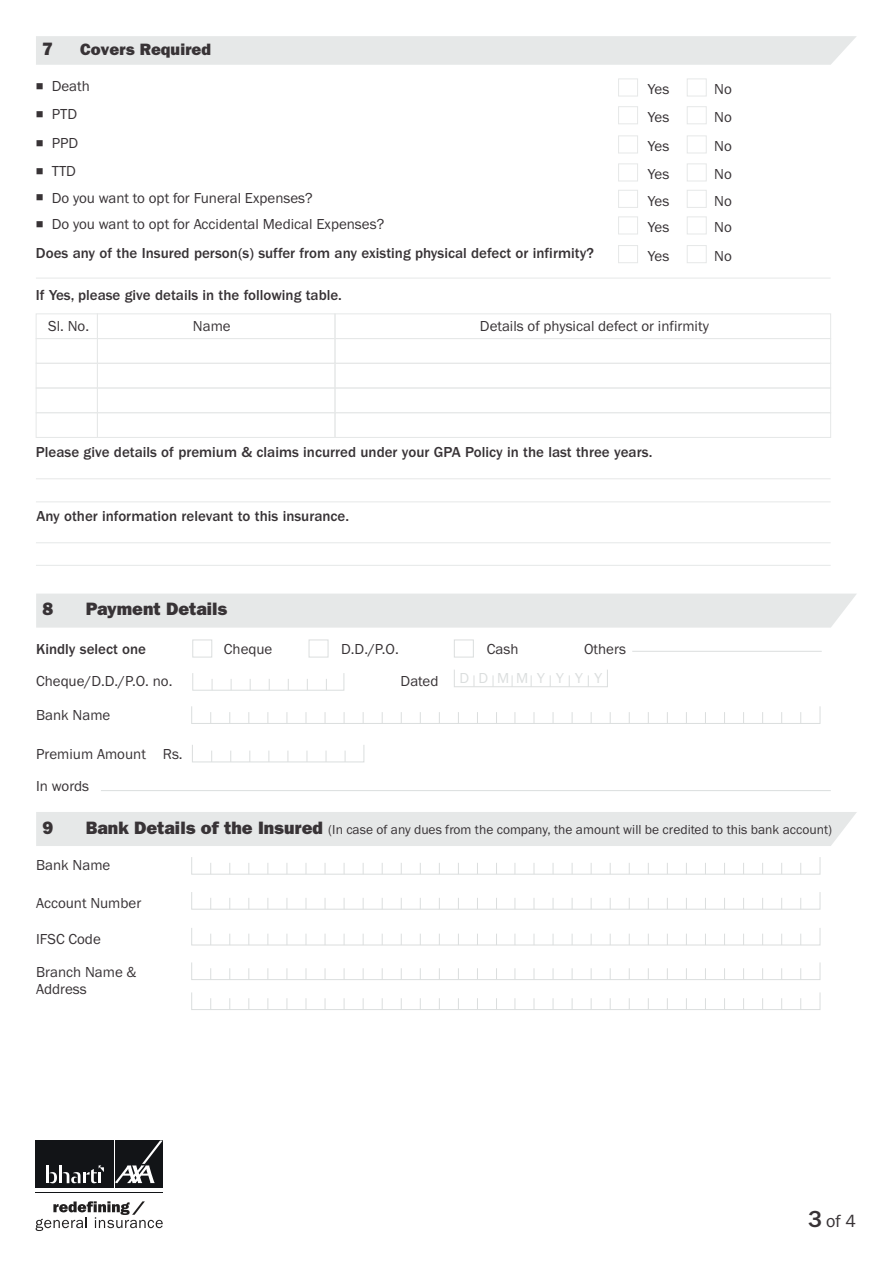
<style>
.page{position:relative;width:893px;height:1263px;background:#fff}
.page>*{position:absolute;margin:0;border:0;box-sizing:border-box;transform-origin:0 0}
.t1{font:700 18px "ITC Franklin Gothic Std";color:#383336}
.t2{font:18px "Franklin Gothic";color:#383336}
.t3{font:700 16.5px "ITC Franklin Gothic Std";color:#383336}
.t4{font:15px/17px "Franklin Gothic";color:#383336}
.t5{font:500 15px "ITC Franklin Gothic Std";color:#383336}
.t6{font:15px "Franklin Gothic";letter-spacing:.59em;color:#dbdede}
.t7{font:13.5px "Franklin Gothic";color:#383336}
.s1{font-family:"ITC Franklin Gothic Std";font-weight:700;font-size:18px}
.s2{font-family:"ITC Franklin Gothic Std";font-weight:500;font-size:24px}
</style>
<div class="page">
<hr style="left:36px;top:478px;width:795px;height:1px;background:#e6e8e8">
<hr style="left:36px;top:542px;width:795px;height:1px;background:#e6e8e8">
<hr style="left:36px;top:501px;width:795px;height:1px;background:#e6e8e8">
<div style="left:36px;top:313px;width:62px;height:26px;border:1px solid #e6e8e8"></div>
<div style="left:97px;top:313px;width:238px;height:26px;border:1px solid #e6e8e8"></div>
<div style="left:335px;top:313px;width:496px;height:26px;border:1px solid #e6e8e8"></div>
<div style="left:36px;top:338px;width:62px;height:26px;border:1px solid #e6e8e8"></div>
<div style="left:97px;top:338px;width:238px;height:26px;border:1px solid #e6e8e8"></div>
<div style="left:335px;top:338px;width:496px;height:26px;border:1px solid #e6e8e8"></div>
<div style="left:36px;top:363px;width:62px;height:25px;border:1px solid #e6e8e8"></div>
<div style="left:97px;top:363px;width:238px;height:25px;border:1px solid #e6e8e8"></div>
<div style="left:335px;top:363px;width:496px;height:25px;border:1px solid #e6e8e8"></div>
<div style="left:36px;top:388px;width:62px;height:25px;border:1px solid #e6e8e8"></div>
<div style="left:97px;top:388px;width:238px;height:25px;border:1px solid #e6e8e8"></div>
<div style="left:335px;top:388px;width:496px;height:25px;border:1px solid #e6e8e8"></div>
<div style="left:36px;top:412px;width:62px;height:26px;border:1px solid #e6e8e8"></div>
<div style="left:97px;top:412px;width:238px;height:26px;border:1px solid #e6e8e8"></div>
<div style="left:335px;top:412px;width:496px;height:26px;border:1px solid #e6e8e8"></div>
<hr style="left:36px;top:278px;width:795px;height:1px;background:#e6e8e8">
<div style="left:36px;top:36px;width:820px;height:29px;background:#e6e8e8"></div>
<div style="left:618px;top:79px;width:20px;height:17px;border:1px solid #e6e8e8"></div>
<div style="left:687px;top:79px;width:20px;height:17px;border:1px solid #e6e8e8"></div>
<div style="left:618px;top:106px;width:20px;height:18px;border:1px solid #e6e8e8"></div>
<div style="left:687px;top:106px;width:20px;height:18px;border:1px solid #e6e8e8"></div>
<div style="left:618px;top:163px;width:20px;height:18px;border:1px solid #e6e8e8"></div>
<div style="left:687px;top:163px;width:20px;height:18px;border:1px solid #e6e8e8"></div>
<div style="left:618px;top:190px;width:20px;height:18px;border:1px solid #e6e8e8"></div>
<div style="left:687px;top:190px;width:20px;height:18px;border:1px solid #e6e8e8"></div>
<div style="left:618px;top:216px;width:20px;height:18px;border:1px solid #e6e8e8"></div>
<div style="left:687px;top:216px;width:20px;height:18px;border:1px solid #e6e8e8"></div>
<div style="left:618px;top:245px;width:20px;height:18px;border:1px solid #e6e8e8"></div>
<div style="left:687px;top:245px;width:20px;height:18px;border:1px solid #e6e8e8"></div>
<hr style="left:36px;top:565px;width:795px;height:1px;background:#e6e8e8">
<div style="left:36px;top:1140px;width:78px;height:48px;background:#121417"></div>
<div style="left:115px;top:1140px;width:48px;height:48px;background:#121417"></div>
<svg style="left:115px;top:1140px;width:48px;height:43px"></svg>
<hr style="left:36px;top:1191px;width:127px;height:1px;background:#121417">
<hr style="left:46px;top:1165px;width:3px;height:18px;background:#fff">
<svg style="left:49px;top:1165px;width:55px;height:18px"></svg>
<svg style="left:36px;top:1201px;width:127px;height:30px"></svg>
<div style="left:192px;top:639px;width:20px;height:18px;border:1px solid #dbdede"></div>
<div style="left:309px;top:639px;width:19px;height:18px;border:1px solid #dbdede"></div>
<div style="left:454px;top:639px;width:20px;height:18px;border:1px solid #dbdede"></div>
<div style="left:454px;top:669px;width:154px;height:18px;border:1px solid #dbdede"></div>
<svg style="left:474px;top:675px;width:1px;height:12px"></svg>
<svg style="left:493px;top:675px;width:1px;height:12px"></svg>
<svg style="left:512px;top:675px;width:1px;height:12px"></svg>
<svg style="left:531px;top:675px;width:1px;height:12px"></svg>
<svg style="left:550px;top:675px;width:1px;height:12px"></svg>
<svg style="left:569px;top:675px;width:1px;height:12px"></svg>
<svg style="left:588px;top:675px;width:1px;height:12px"></svg>
<div style="left:192px;top:673px;width:152px;height:18px;border:1px solid #dbdede"></div>
<div style="left:191px;top:857px;width:629px;height:17px;border:1px solid #dbdede"></div>
<div style="left:192px;top:744px;width:172px;height:18px;border:1px solid #dbdede"></div>
<svg style="left:211px;top:750px;width:1px;height:12px"></svg>
<svg style="left:230px;top:750px;width:1px;height:12px"></svg>
<hr style="left:101px;top:790px;width:730px;height:1px;background:#dbdede">
<div style="left:36px;top:594px;width:820px;height:34px;background:#e6e8e8"></div>
<div style="left:191px;top:962px;width:629px;height:18px;border:1px solid #dbdede"></div>
<div style="left:191px;top:992px;width:629px;height:18px;border:1px solid #dbdede"></div>
<div style="left:191px;top:927px;width:629px;height:18px;border:1px solid #dbdede"></div>
<hr style="left:632px;top:651px;width:190px;height:1px;background:#dbdede">
<div style="left:191px;top:706px;width:629px;height:18px;border:1px solid #dbdede"></div>
<div style="left:36px;top:812px;width:821px;height:34px;background:#e6e8e8"></div>
<div style="left:191px;top:892px;width:629px;height:17px;border:1px solid #dbdede"></div>
<div style="left:618px;top:135px;width:20px;height:18px;border:1px solid #e6e8e8"></div>
<div style="left:687px;top:135px;width:20px;height:18px;border:1px solid #e6e8e8"></div>
<p class="t1" style="left:42px;top:43px;width:12px">7</p>
<p class="t3" style="left:80px;top:44px;width:133px">Covers Required</p>
<p class="t4" style="left:36px;top:79px;width:55px">■ Death</p>
<p class="t4" style="left:648px;top:82px;width:23px">Yes</p>
<p class="t4" style="left:714px;top:82px;width:19px">No</p>
<p class="t4" style="left:36px;top:107px;width:43px">■ PTD</p>
<p class="t4" style="left:648px;top:110px;width:23px">Yes</p>
<p class="t4" style="left:714px;top:110px;width:19px">No</p>
<p class="t4" style="left:36px;top:136px;width:44px">■ PPD</p>
<p class="t4" style="left:648px;top:139px;width:23px">Yes</p>
<p class="t4" style="left:714px;top:139px;width:19px">No</p>
<p class="t4" style="left:36px;top:164px;width:42px">■ TTD</p>
<p class="t4" style="left:648px;top:167px;width:23px">Yes</p>
<p class="t4" style="left:714px;top:167px;width:19px">No</p>
<p class="t4" style="left:36px;top:190px;width:278px">■ Do you want to opt for Funeral Expenses?</p>
<p class="t4" style="left:648px;top:193px;width:23px">Yes</p>
<p class="t4" style="left:714px;top:193px;width:19px">No</p>
<p class="t4" style="left:36px;top:217px;width:350px">■ Do you want to opt for Accidental Medical Expenses?</p>
<p class="t4" style="left:648px;top:220px;width:23px">Yes</p>
<p class="t4" style="left:714px;top:220px;width:19px">No</p>
<p class="t4" style="left:648px;top:248px;width:23px">Yes</p>
<p class="t4" style="left:714px;top:248px;width:19px">No</p>
<p class="t5" style="left:36px;top:248px;width:559px">Does any of the Insured person(s) suffer from any existing physical defect or infirmity?</p>
<p class="t5" style="left:36px;top:290px;width:308px">If Yes, please give details in the following table.</p>
<p class="t4" style="left:48px;top:319px;width:42px">Sl. No.</p>
<p class="t4" style="left:193px;top:319px;width:39px">Name</p>
<p class="t4" style="left:480px;top:319px;width:230px">Details of physical defect or infirmity</p>
<p class="t5" style="left:36px;top:447px;width:618px">Please give details of premium &amp; claims incurred under your GPA Policy in the last three years.</p>
<p class="t5" style="left:36px;top:511px;width:314px">Any other information relevant to this insurance.</p>
<p class="t1" style="left:42px;top:603px;width:12px">8</p>
<p class="t1" style="left:86px;top:603px;width:143px">Payment Details</p>
<p class="t5" style="left:36px;top:643px;width:112px">Kindly select one</p>
<p class="t4" style="left:36px;top:674px;width:138px">Cheque/D.D./P.O. no.</p>
<p class="t4" style="left:36px;top:707px;width:76px">Bank Name</p>
<p class="t4" style="left:36px;top:746px;width:148px">Premium Amount Rs.</p>
<p class="t4" style="left:36px;top:779px;width:54px">In words</p>
<p class="t4" style="left:224px;top:641px;width:50px">Cheque</p>
<p class="t4" style="left:341px;top:641px;width:59px">D.D./P.O.</p>
<p class="t4" style="left:487px;top:641px;width:33px">Cash</p>
<p class="t6" style="left:460px;top:672px;width:144px">DDMMY Y Y Y</p>
<p class="t4" style="left:584px;top:641px;width:43px">Others</p>
<p class="t4" style="left:401px;top:674px;width:39px">Dated</p>
<p class="t1" style="left:42px;top:821px;width:12px">9</p>
<p class="t7" style="left:86px;top:824px;width:748px"><span class="s1">Bank Details of the Insured</span> (In case of any dues from the company, the amount will be credited to this bank account)</p>
<p class="t4" style="left:36px;top:858px;width:76px">Bank Name</p>
<p class="t4" style="left:36px;top:896px;width:107px">Account Number</p>
<p class="t4" style="left:36px;top:931px;width:66px">IFSC Code</p>
<p class="t4" style="left:36px;top:964px;width:102px">Branch Name &amp;<br>Address</p>
<p class="t2" style="left:808px;top:1214px;width:49px"><span class="s2">3</span>of 4</p>
</div>
